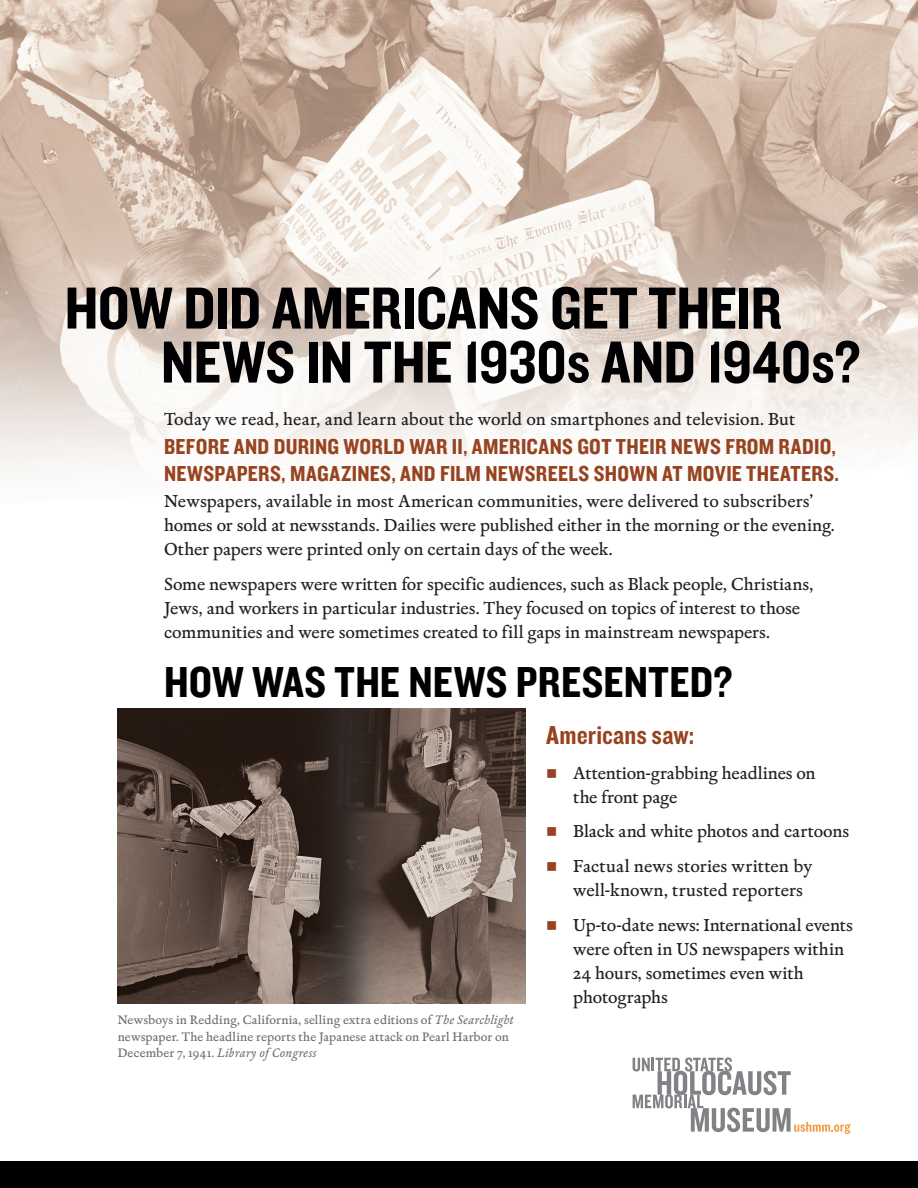
<style>
.page{position:relative;width:918px;height:1188px;background:#fff}
.page>*{position:absolute;margin:0;border:0;box-sizing:border-box;transform-origin:0 0}
.indent{font:61.5px "Knockout 50 Welterweight";letter-spacing:-.005em;color:#000002}
.body_copy{font:45px "Knockout 50 Welterweight";letter-spacing:.005em;color:#000002}
.indent-2{font:27px "Knockout 50 Welterweight";color:#974320}
.bold_call_out{font:22.5px/27px "Knockout 50 Welterweight";letter-spacing:.015em;color:#974320}
.body_copy-2{font:18px/24px "Merlo Tx";color:#231f20}
.indent-3{font:18px/24px "Merlo Tx";letter-spacing:-.005em;color:#231f20}
.t1{font:12.75px/16.5px "Merlo Tx";letter-spacing:.015em;color:#6c6d70}
.s1{color:#974320}
.s2{font-style:italic}
</style>
<div class="page">
<img style="left:0;top:0;width:918px;height:1133px">
<svg style="left:633px;top:1057px;width:217px;height:77px"></svg>
<img style="left:118px;top:709px;width:408px;height:295px">
<div style="left:0;top:1161px;width:918px;height:27px;background:#000002"></div>
<p class="indent" style="left:65px;top:268px;width:719px">HOW DID AMERICANS GET THEIR</p>
<p class="indent" style="left:161px;top:322px;width:701px">NEWS IN THE 1930s AND 1940s?</p>
<p class="body_copy-2" style="left:164px;top:406px;width:633px">Today we read, hear, and learn about the world on smartphones and television. But</p>
<p class="bold_call_out" style="left:164px;top:432px;width:676px">BEFORE AND DURING WORLD WAR II, AMERICANS GOT THEIR NEWS FROM RADIO,<br>NEWSPAPERS, MAGAZINES, AND FILM NEWSREELS SHOWN AT MOVIE THEATERS.</p>
<p class="body_copy-2" style="left:164px;top:489px;width:672px">Newspapers, available in most American communities, were delivered to subscribers’ homes or sold at newsstands. Dailies were published either in the morning or the evening.<br>Other papers were printed only on certain days of the week.</p>
<p class="body_copy-2" style="left:164px;top:571px;width:651px">Some newspapers were written for specific audiences, such as Black people, Christians,<br>Jews, and workers in particular industries. They focused on topics of interest to those communities and were sometimes created to fill gaps in mainstream newspapers.</p>
<p class="body_copy" style="left:164px;top:652px;width:570px">HOW WAS THE NEWS PRESENTED?</p>
<p class="indent-2" style="left:546px;top:717px;width:150px">Americans saw:</p>
<p class="indent-3" style="left:573px;top:760px;width:244px;text-indent:-27px"><span class="s1">■</span> Attention-grabbing headlines on the front page</p>
<p class="indent-3" style="left:546px;top:819px;width:305px"><span class="s1">■</span> Black and white photos and cartoons</p>
<p class="indent-3" style="left:573px;top:854px;width:240px;text-indent:-27px"><span class="s1">■</span> Factual news stories written by well-known, trusted reporters</p>
<p class="indent-3" style="left:573px;top:912px;width:281px;text-indent:-27px"><span class="s1">■</span> Up-to-date news: International events were often in US newspapers within<br>24 hours, sometimes even with photographs</p>
<p class="t1" style="left:118px;top:1011px;width:398px">Newsboys in Redding, California, selling extra editions of <span class="s2">The Searchlight </span>newspaper. The headline reports the Japanese attack on Pearl Harbor on<br>December 7, 1941. <span class="s2">Library of Congress</span></p>
</div>
